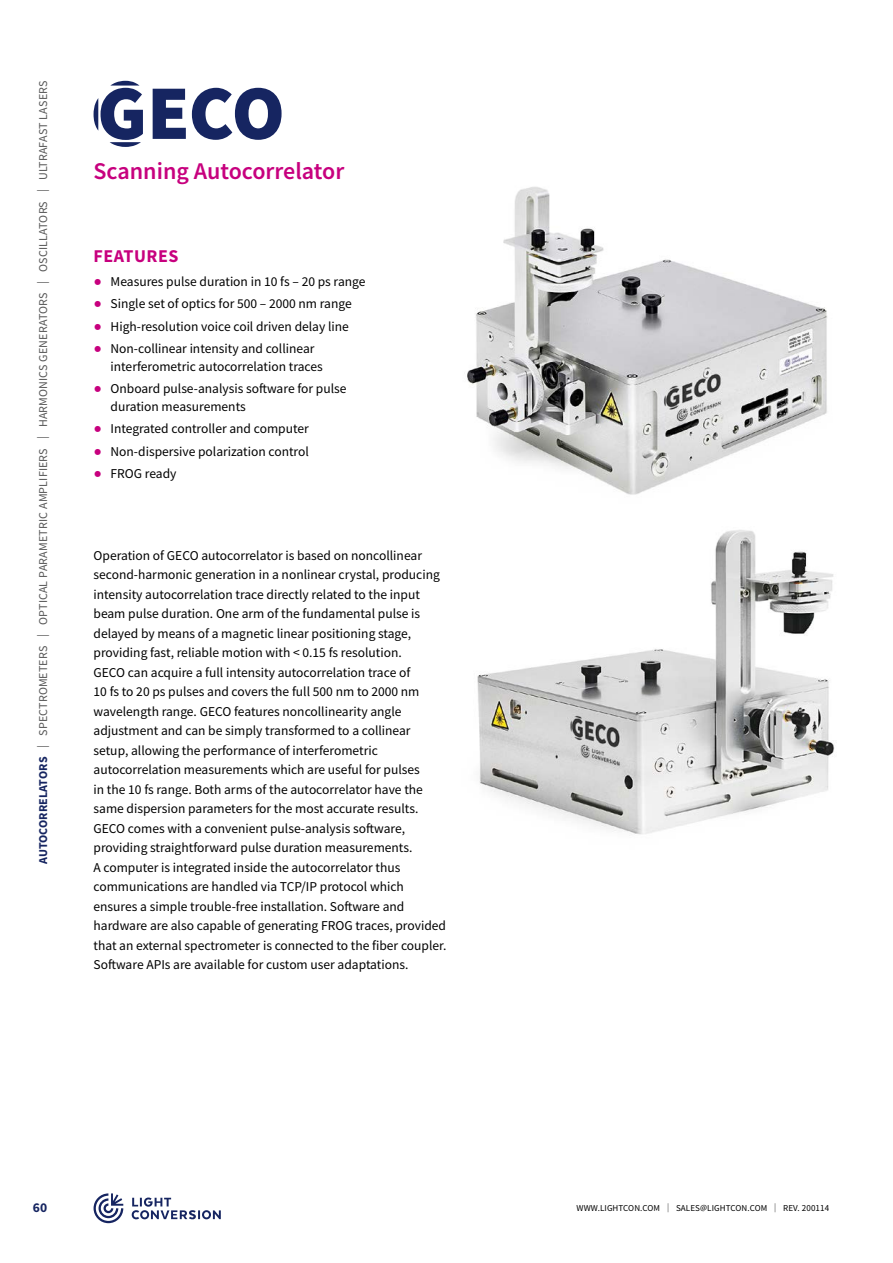
<style>
.page{position:relative;width:893px;height:1263px;background:#fff}
.page>*{position:absolute;margin:0;border:0;box-sizing:border-box;transform-origin:0 0}
.t1{font:600 24px "Source Sans Pro";color:#c7007e}
.t2{font:700 18px "Source Sans Pro";letter-spacing:.03em;color:#c7007e}
.t3{font:13.5px/19.5px "Source Sans Pro";color:#000}
.t4{font:700 13.5px "Source Sans Pro";color:#162561}
.t5{font:12px "Source Sans Pro";letter-spacing:.01em;color:#565656}
.t6{font:9px "Source Sans Pro";letter-spacing:.01em;color:#000}
.s1{font-weight:700;color:#162561}
.s2{color:#565656}
</style>
<div class="page">
<svg style="left:94px;top:1193px;width:29px;height:30px"></svg>
<svg style="left:132px;top:1197px;width:89px;height:22px"></svg>
<img style="left:477px;top:530px;width:358px;height:305px">
<img style="left:467px;top:187px;width:360px;height:308px">
<svg style="left:94px;top:81px;width:188px;height:66px"></svg>
<p class="t5" style="left:36px;top:864px;width:785px;rotate:-90deg"><span class="s1">AUTOCORRELATORS</span> | SPECTROMETERS | OPTICAL PARAMETRIC AMPLIFIERS | HARMONICS GENERATORS | OSCILLATORS | ULTRAFAST LASERS</p>
<h1 class="t1" style="left:94px;top:155px;width:252px">Scanning Autocorrelator</h1>
<h2 class="t2" style="left:94px;top:243px;width:86px">FEATURES</h2>
<p class="t3" style="left:111px;top:270px;width:256px;line-height:22.2px">Measures pulse duration in 10 fs – 20 ps range Single set of optics for 500 – 2000 nm range High-resolution voice coil driven delay line Non-collinear intensity and collinear</p>
<p class="t3" style="left:111px;top:355px;width:237px;line-height:22.2px">interferometric autocorrelation traces<br>Onboard pulse-analysis software for pulse</p>
<p class="t3" style="left:111px;top:395px;width:200px;line-height:22.2px">duration measurements<br>Integrated controller and computer<br>Non-dispersive polarization control<br>FROG ready</p>
<p class="t3" style="left:94px;top:545px;width:354px">Operation of GECO autocorrelator is based on noncollinear second-harmonic generation in a nonlinear crystal, producing intensity autocorrelation trace directly related to the input beam pulse duration. One arm of the fundamental pulse is delayed by means of a magnetic linear positioning stage, providing fast, reliable motion with &lt; 0.15 fs resolution.<br>GECO can acquire a full intensity autocorrelation trace of<br>10 fs to 20 ps pulses and covers the full 500 nm to 2000 nm wavelength range. GECO features noncollinearity angle adjustment and can be simply transformed to a collinear setup, allowing the performance of interferometric autocorrelation measurements which are useful for pulses<br>in the 10 fs range. Both arms of the autocorrelator have the same dispersion parameters for the most accurate results.<br>GECO comes with a convenient pulse-analysis software, providing straightforward pulse duration measurements.<br>A computer is integrated inside the autocorrelator thus communications are handled via TCP/IP protocol which ensures a simple trouble-free installation. Software and hardware are also capable of generating FROG traces, provided that an external spectrometer is connected to the fiber coupler.<br>Software APIs are available for custom user adaptations.</p>
<p class="t4" style="left:33px;top:1198px;width:16px">60</p>
<p class="t6" style="left:783px;top:1203px;width:48px">REV. 200114</p>
<p class="t6" style="left:577px;top:1203px;width:201px">WWW.LIGHTCON.COM <span class="s2">|</span> SALES@LIGHTCON.COM <span class="s2">|</span></p>
</div>
